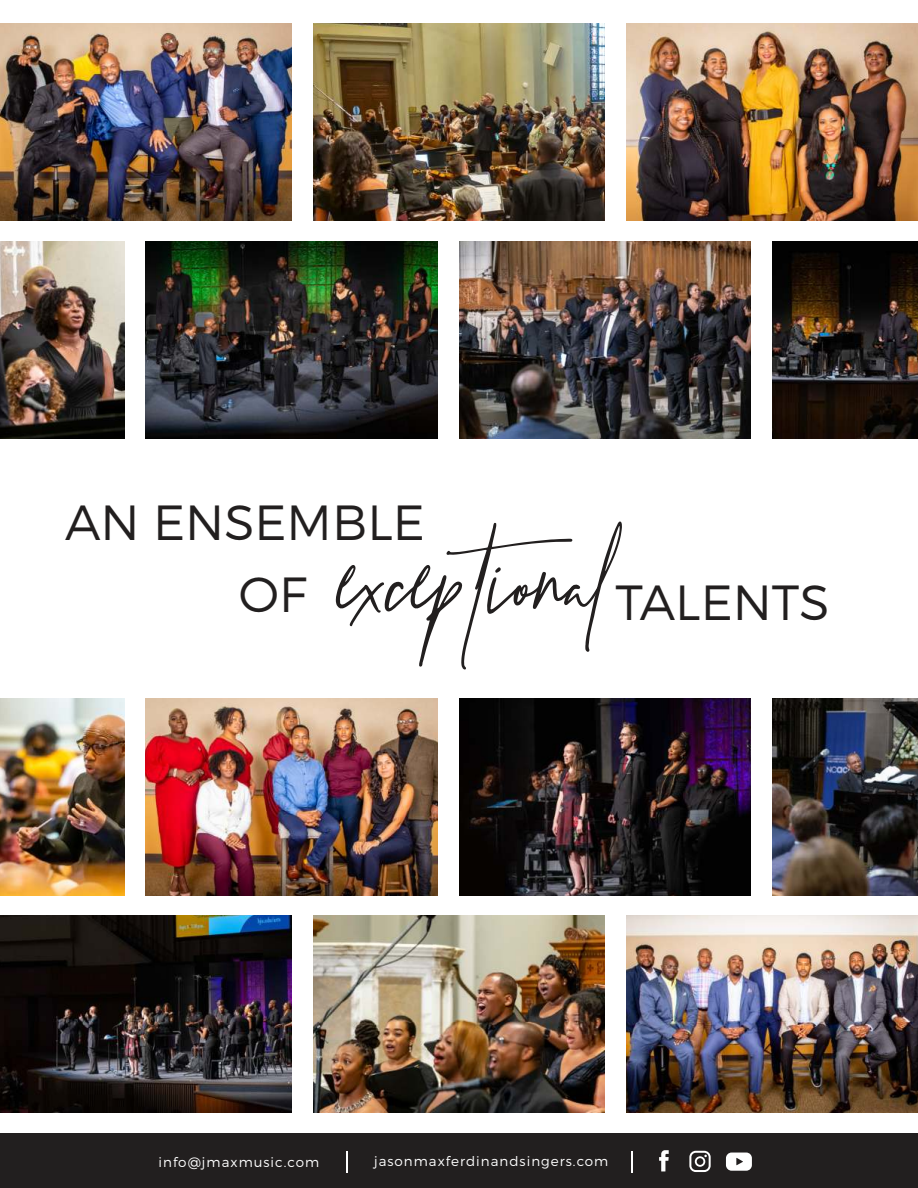
<style>
.page{position:relative;width:918px;height:1188px;background:#fff}
.page>*{position:absolute;margin:0;border:0;box-sizing:border-box;transform-origin:0 0}
.t1{font:128.7px "Prestige Signature Script Demo";color:#221f1f}
.t2{font:300 49.35px/71.7px "Montserrat";color:#221f1f}
.t3{font:300 13.5px "Montserrat";letter-spacing:.075em;color:#fff}
</style>
<div class="page">
<div style="left:0;top:1134px;width:918px;height:54px;background:#221f1f"></div>
<svg style="left:659px;top:1150px;width:10px;height:21px"></svg>
<svg style="left:689px;top:1151px;width:22px;height:21px"></svg>
<svg style="left:726px;top:1153px;width:26px;height:18px"></svg>
<hr style="left:631px;top:1151px;width:2px;height:22px;background:#fff">
<svg style="left:347px;top:1151px;width:1px;height:22px"></svg>
<img style="left:0;top:23px;width:292px;height:198px">
<img style="left:0;top:915px;width:292px;height:198px">
<img style="left:146px;top:241px;width:292px;height:197px">
<img style="left:0;top:241px;width:125px;height:197px">
<img style="left:313px;top:23px;width:292px;height:198px">
<img style="left:313px;top:915px;width:292px;height:198px">
<img style="left:459px;top:241px;width:292px;height:197px">
<img style="left:626px;top:23px;width:292px;height:198px">
<img style="left:626px;top:915px;width:292px;height:198px">
<img style="left:772px;top:241px;width:146px;height:197px">
<img style="left:146px;top:699px;width:292px;height:197px">
<img style="left:0;top:699px;width:125px;height:197px">
<img style="left:459px;top:699px;width:292px;height:197px">
<img style="left:772px;top:699px;width:146px;height:197px">
<h2 class="t2" style="left:239px;top:491px;width:187px;text-indent:-174px">AN ENSEMBLE<br>OF</h2>
<h1 class="t1" style="left:340px;top:522px;width:275px">exceptional</h1>
<h2 class="t2" style="left:615px;top:571px;width:216px">TALENTS</h2>
<p class="t3" style="left:159px;top:1156px;width:162px">info@jmaxmusic.com</p>
<p class="t3" style="left:374px;top:1156px;width:236px">jasonmaxferdinandsingers.com</p>
</div>
